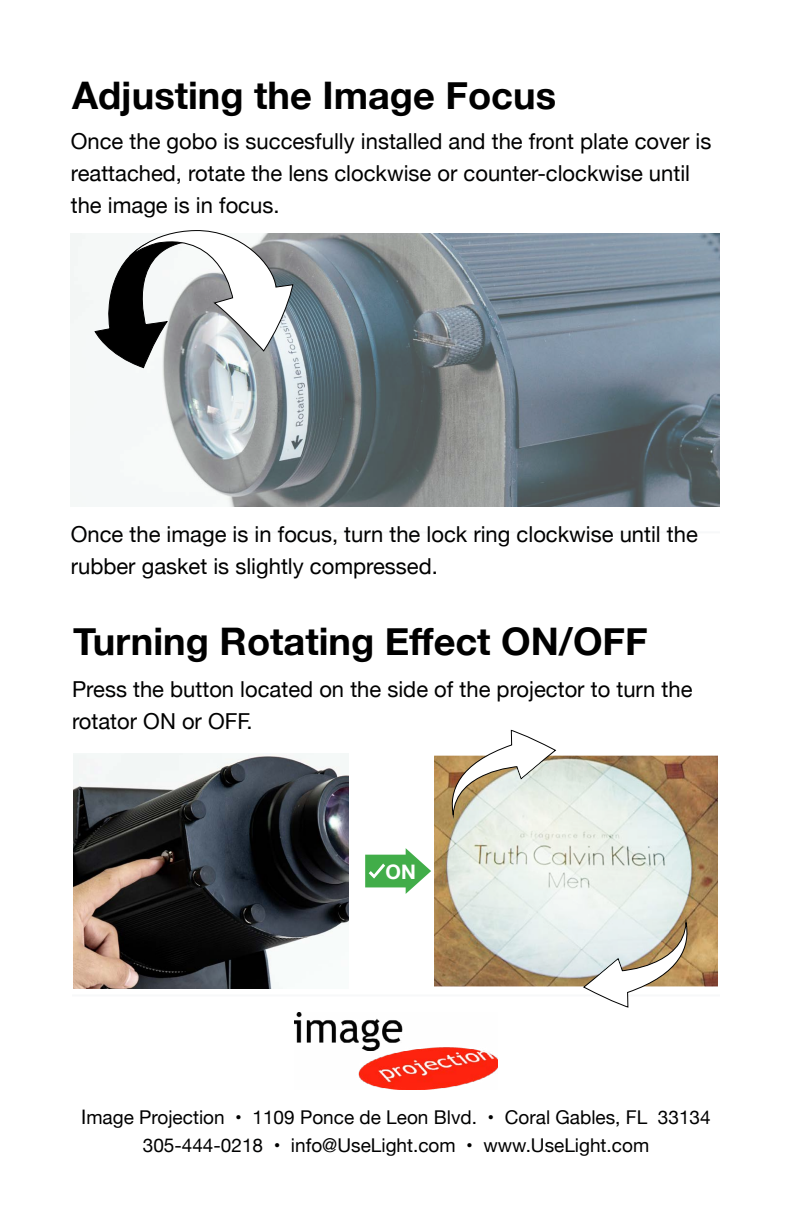
<style>
.page{position:relative;width:792px;height:1224px;background:#fff}
.page>*{position:absolute;margin:0;border:0;box-sizing:border-box;transform-origin:0 0}
.t1{font:700 38px "Helvetica Neue";color:#000}
.t2{font:22px/32px "Helvetica Neue";color:#000101}
.t3{font:700 20px "Helvetica Neue";color:#fff}
.t4{font:19px/28px "Helvetica Neue";color:#000101;text-align:center}
.s1{font-size:20px}
</style>
<div class="page">
<hr style="left:72px;top:994px;width:648px;height:2px;background:#f7f8f9">
<hr style="left:72px;top:531px;width:648px;height:2px;background:#f7f8f9">
<img style="left:294px;top:1012px;width:204px;height:77px">
<img style="left:71px;top:233px;width:649px;height:274px">
<svg style="left:94px;top:230px;width:200px;height:139px"></svg>
<img style="left:73px;top:754px;width:275px;height:234px">
<img style="left:435px;top:757px;width:282px;height:228px">
<div style="left:430px;top:752px;width:292px;height:238px;border:4px solid #fff"></div>
<svg style="left:583px;top:979px;width:107px;height:29px"></svg>
<svg style="left:449px;top:730px;width:107px;height:29px"></svg>
<svg style="left:365px;top:848px;width:66px;height:46px"></svg>
<img style="left:447px;top:759px;width:247px;height:220px">
<h1 class="t1" style="left:72px;top:66px;width:486px">Adjusting the Image Focus</h1>
<p class="t2" style="left:71px;top:126px;width:642px">Once the gobo is succesfully installed and the front plate cover is reattached, rotate the lens clockwise or counter-clockwise until the image is in focus.</p>
<p class="t2" style="left:71px;top:520px;width:629px">Once the image is in focus, turn the lock ring clockwise until the rubber gasket is slightly compressed.</p>
<h1 class="t1" style="left:73px;top:612px;width:576px">Turning Rotating Effect ON/OFF</h1>
<p class="t2" style="left:72px;top:674px;width:622px">Press the button located on the side of the projector to turn the rotator ON or OFF.</p>
<p class="t3" style="left:386px;top:856px;width:32px">ON</p>
<p class="t4" style="left:81px;top:1105px;width:631px"><span class="s1">I</span>mage Projection • 1109 Ponce de Leon Blvd. • Coral Gables, FL 33134<br>305-444-0218 • info@UseLight.com • www.UseLight.com</p>
</div>
